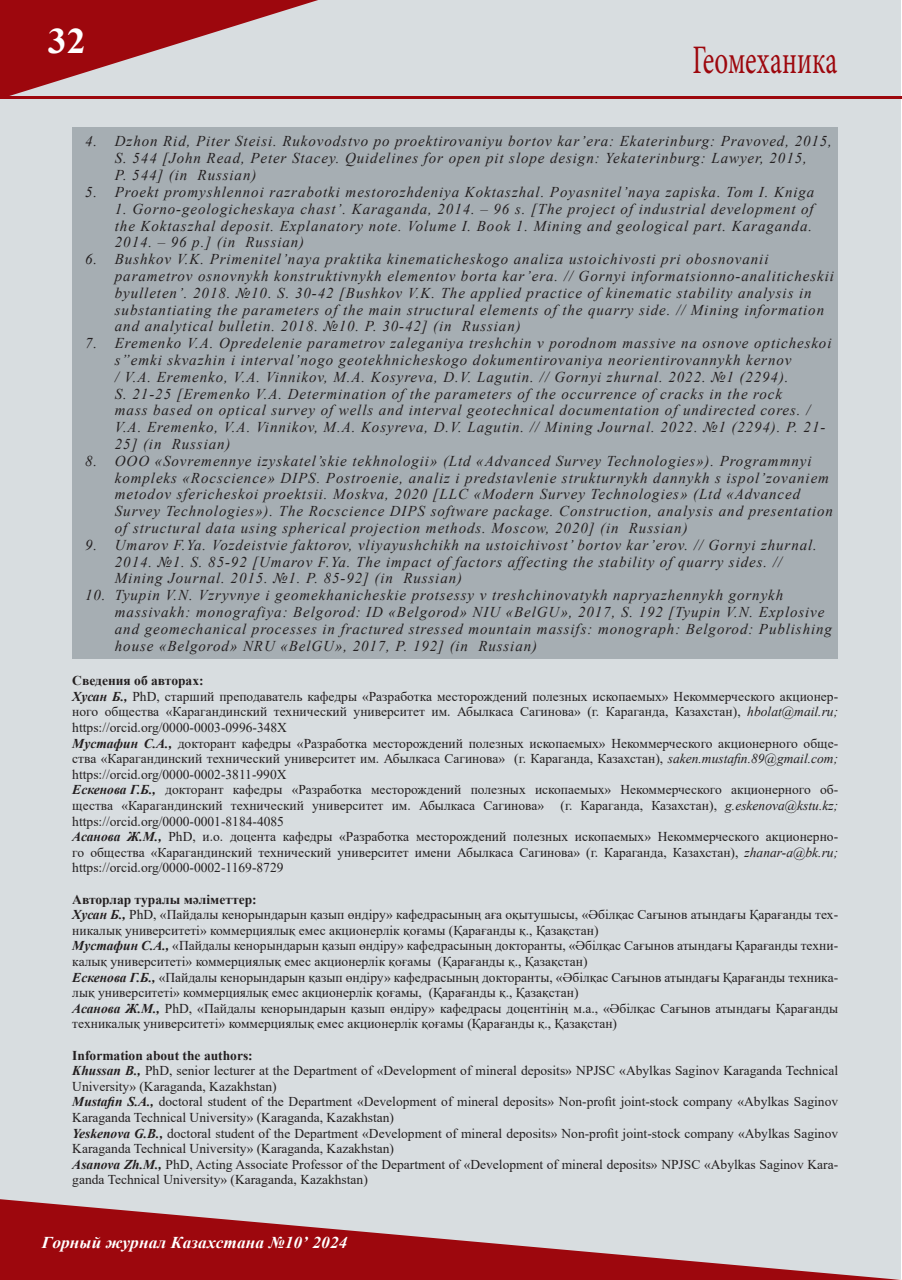
<style>
.page{position:relative;width:902px;height:1280px;background:#fff}
.page>*{position:absolute;margin:0;border:0;box-sizing:border-box;transform-origin:0 0}
.Рубрика{font:40.5px "Minion Pro";color:#9d070d;scale:.67 1}
.t1{font:700 36px "Times New Roman";color:#fff;scale:1.05 1}
.t2{font:italic 700 16.5px "Times New Roman";letter-spacing:.005em;color:#fff;scale:1.05 1}
.литература{font:italic 15px/16.8px "Times New Roman";letter-spacing:.06em;color:#231f20}
.t3{font:13.5px/15.6px "Times New Roman";color:#231f20}
.t4{font:700 13.5px "Times New Roman";color:#231f20}
.s1{font-weight:700;font-style:italic}
.s2{font-style:italic}
</style>
<div class="page">
<div style="left:1px;top:1px;width:900px;height:1278px;background:#d8dde0"></div>
<svg style="left:0;top:0;width:318px;height:96px"></svg>
<svg style="left:0;top:1199px;width:901px;height:81px"></svg>
<hr style="left:0;top:96px;width:901px;height:3px;background:#9d070d">
<div style="left:72px;top:128px;width:766px;height:531px;background:#a6aeb3"></div>
<h2 class="t1" style="left:48px;top:15px;width:37px">32</h2>
<p class="Рубрика" style="left:692px;top:33px;width:218px">Геомеханика</p>
<p class="литература" style="left:115px;top:133px;width:718px;text-indent:-30px">4. Dzhon Rid, Piter Steisi. Rukovodstvo po proektirovaniyu bortov kar’era: Ekaterinburg: Pravoved, 2015,<br>S. 544 [John Read, Peter Stacey. Quidelines for open pit slope design: Yekaterinburg: Lawyer, 2015,<br>P. 544] (in Russian)</p>
<p class="литература" style="left:85px;top:183px;width:730px">5. Proekt promyshlennoi razrabotki mestorozhdeniya Koktaszhal. Poyasnitel’naya zapiska. Tom I. Kniga</p>
<p class="литература" style="left:115px;top:200px;width:700px;text-align:justify">1. Gorno-geologicheskaya chast’. Karaganda, 2014. – 96 s. [The project of industrial development of the Koktaszhal deposit. Explanatory note. Volume I. Book 1. Mining and geological part. Karaganda.<br>2014. – 96 p.] (in Russian)</p>
<p class="литература" style="left:115px;top:250px;width:720px;text-indent:-30px">6. Bushkov V.K. Primenitel’naya praktika kinematicheskogo analiza ustoichivosti pri obosnovanii parametrov osnovnykh konstruktivnykh elementov borta kar’era. // Gornyi informatsionno-analiticheskii byulleten’. 2018. №10. S. 30-42 [Bushkov V.K. The applied practice of kinematic stability analysis in substantiating the parameters of the main structural elements of the quarry side. // Mining information and analytical bulletin. 2018. №10. P. 30-42] (in Russian)</p>
<p class="литература" style="left:115px;top:334px;width:718px;text-indent:-30px">7. Eremenko V.A. Opredelenie parametrov zaleganiya treshchin v porodnom massive na osnove opticheskoi s”emki skvazhin i interval’nogo geotekhnicheskogo dokumentirovaniya neorientirovannykh kernov<br>/ V.A. Eremenko, V.A. Vinnikov, M.A. Kosyreva, D.V. Lagutin. // Gornyi zhurnal. 2022. №1 (2294).<br>S. 21-25 [Eremenko V.A. Determination of the parameters of the occurrence of cracks in the rock<br>mass based on optical survey of wells and interval geotechnical documentation of undirected cores. / V.A. Eremenko, V.A. Vinnikov, M.A. Kosyreva, D.V. Lagutin. // Mining Journal. 2022. №1 (2294). P. 21- 25] (in Russian)</p>
<p class="литература" style="left:115px;top:452px;width:719px;text-indent:-30px">8. OOO «Sovremennye izyskatel’skie tekhnologii» (Ltd «Advanced Survey Technologies»). Programmnyi kompleks «Rocscience» DIPS. Postroenie, analiz i predstavlenie strukturnykh dannykh s ispol’zovaniem metodov sfericheskoi proektsii. Moskva, 2020 [LLC «Modern Survey Technologies» (Ltd «Advanced Survey Technologies»). The Rocscience DIPS software package. Construction, analysis and presentation of structural data using spherical projection methods. Moscow, 2020] (in Russian)</p>
<p class="литература" style="left:115px;top:536px;width:703px;text-indent:-30px">9. Umarov F.Ya. Vozdeistvie faktorov, vliyayushchikh na ustoichivost’ bortov kar’erov. // Gornyi zhurnal.<br>2014. №1. S. 85-92 [Umarov F.Ya. The impact of factors affecting the stability of quarry sides. //<br>Mining Journal. 2015. №1. P. 85-92] (in Russian)</p>
<p class="литература" style="left:115px;top:586px;width:718px;text-indent:-30px">10. Tyupin V.N. Vzryvnye i geomekhanicheskie protsessy v treshchinovatykh napryazhennykh gornykh massivakh: monografiya: Belgorod: ID «Belgorod» NIU «BelGU», 2017, S. 192 [Tyupin V.N. Explosive and geomechanical processes in fractured stressed mountain massifs: monograph: Belgorod: Publishing house «Belgorod» NRU «BelGU», 2017, P. 192] (in Russian)</p>
<p class="t4" style="left:72px;top:671px;width:133px">Сведения об авторах:</p>
<p class="t3" style="left:72px;top:688px;width:767px;text-align:justify"><span class="s1">Хусан Б.,</span> PhD, старший преподаватель кафедры «Разработка месторождений полезных ископаемых» Некоммерческого акционер&shy;ного общества «Карагандинский технический университет им. Абылкаса Сагинова» (г. Караганда, Казахстан), <span class="s2">hbolat@mail.ru; </span>https://orcid.org/0000-0003-0996-348X</p>
<p class="t3" style="left:72px;top:735px;width:767px;text-align:justify"><span class="s1">Мустафин C.А.,</span> докторант кафедры «Разработка месторождений полезных ископаемых» Некоммерческого акционерного обще&shy;ства «Карагандинский технический университет им. Абылкаса Сагинова» (г. Караганда, Казахстан), <span class="s2">saken.mustafin.89@gmail.com; </span>https://orcid.org/0000-0002-3811-990X</p>
<p class="t3" style="left:72px;top:782px;width:767px;text-align:justify"><span class="s1">Ескенова Г.Б.,</span> докторант кафедры «Разработка месторождений полезных ископаемых» Некоммерческого акционерного об&shy;щества «Карагандинский технический университет им. Абылкаса Сагинова» (г. Караганда, Казахстан), <span class="s2">g.eskenova@kstu.kz; </span>https://orcid.org/0000-0001-8184-4085</p>
<p class="t3" style="left:72px;top:828px;width:767px;text-align:justify"><span class="s1">Асанова Ж.М.,</span> PhD, и.о. доцента кафедры «Разработка месторождений полезных ископаемых» Некоммерческого акционерно&shy;го общества «Карагандинский технический университет имени Абылкаса Сагинова» (г. Караганда, Казахстан), <span class="s2">zhanar-a@bk.ru; </span>https://orcid.org/0000-0002-1169-8729</p>
<p class="t4" style="left:72px;top:889px;width:186px">Авторлар туралы мәліметтер:</p>
<p class="t3" style="left:72px;top:906px;width:767px"><span class="s1">Хусан Б.,</span> PhD, «Пайдалы кенорындарын қазып өндіру» кафедрасының аға оқытушысы, «Әбілқас Сағынов атындағы Қарағанды тех&shy;никалық университеті» коммерциялық емес акционерлік қоғамы (Қарағанды қ., Қазақстан)</p>
<p class="t3" style="left:72px;top:938px;width:767px"><span class="s1">Мустафин C.А.,</span> «Пайдалы кенорындарын қазып өндіру» кафедрасының докторанты, «Әбілқас Сағынов атындағы Қарағанды техни&shy;калық университеті» коммерциялық емес акционерлік қоғамы (Қарағанды қ., Қазақстан)</p>
<p class="t3" style="left:72px;top:969px;width:767px"><span class="s1">Ескенова Г.Б.,</span> «Пайдалы кенорындарын қазып өндіру» кафедрасының докторанты, «Әбілқас Сағынов атындағы Қарағанды техника&shy;лық университеті» коммерциялық емес акционерлік қоғамы, (Қарағанды қ., Қазақстан)</p>
<p class="t3" style="left:72px;top:1000px;width:767px"><span class="s1">Асанова Ж.М.,</span> PhD, «Пайдалы кенорындарын қазып өндіру» кафедрасы доцентінің м.а., «Әбілқас Сағынов атындағы Қарағанды техникалық университеті» коммерциялық емес акционерлік қоғамы (Қарағанды қ., Қазақстан)</p>
<p class="t4" style="left:72px;top:1045px;width:182px">Information about the authors:</p>
<p class="t3" style="left:72px;top:1062px;width:767px"><span class="s1">Khussan B.,</span> PhD, senior lecturer at the Department of «Development of mineral deposits» NPJSC «Abylkas Saginov Karaganda Technical<br>University» (Karaganda, Kazakhstan)</p>
<p class="t3" style="left:72px;top:1094px;width:767px"><span class="s1">Mustafin S.A.,</span> doctoral student of the Department «Development of mineral deposits» Non-profit joint-stock company «Abylkas Saginov<br>Karaganda Technical University» (Karaganda, Kazakhstan)</p>
<p class="t3" style="left:72px;top:1125px;width:767px"><span class="s1">Yeskenova G.B.,</span> doctoral student of the Department «Development of mineral deposits» Non-profit joint-stock company «Abylkas Saginov<br>Karaganda Technical University» (Karaganda, Kazakhstan)</p>
<p class="t3" style="left:72px;top:1156px;width:767px"><span class="s1">Asanova Zh.M.,</span> PhD, Acting Associate Professor of the Department of «Development of mineral deposits» NPJSC «Abylkas Saginov Kara&shy;ganda Technical University» (Karaganda, Kazakhstan)</p>
<p class="t2" style="left:42px;top:1231px;width:292px">Горный журнал Казахстана №10’ 2024</p>
</div>
